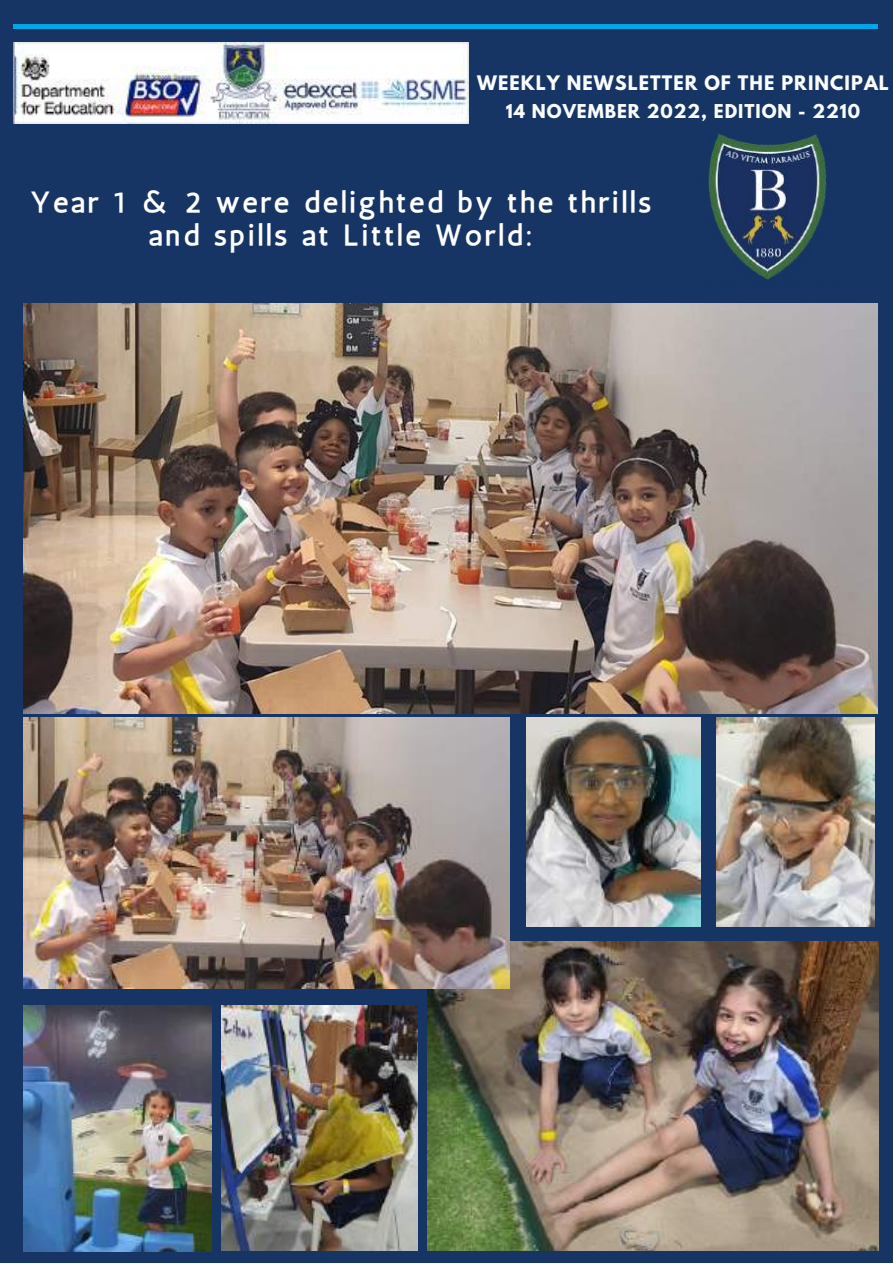
<style>
.page{position:relative;width:893px;height:1264px;background:#fff}
.page>*{position:absolute;margin:0;border:0;box-sizing:border-box;transform-origin:0 0}
.t1{font:28.2px/32.5px "CA Generated";letter-spacing:.125em;color:#fff;text-align:center}
.t2{font:700 17.7px "League Spartan";letter-spacing:.06em;color:#fbfcfd}
.t3{font:700 16.95px "League Spartan";letter-spacing:.06em;color:#fbfcfd}
</style>
<div class="page">
<div style="left:0;top:0;width:892px;height:1262px;background:#163564"></div>
<hr style="left:13px;top:25px;width:864px;height:3px;background:#00a6e7">
<img style="left:13px;top:43px;width:455px;height:81px">
<img style="left:708px;top:134px;width:119px;height:146px">
<img style="left:24px;top:303px;width:853px;height:410px">
<img style="left:427px;top:941px;width:451px;height:309px">
<img style="left:24px;top:717px;width:486px;height:271px">
<img style="left:24px;top:1005px;width:188px;height:246px">
<img style="left:527px;top:717px;width:173px;height:209px">
<img style="left:716px;top:717px;width:158px;height:209px">
<img style="left:222px;top:1005px;width:195px;height:245px">
<p class="t2" style="left:477px;top:74px;width:413px">WEEKLY NEWSLETTER OF THE PRINCIPAL</p>
<p class="t3" style="left:506px;top:103px;width:356px">14 NOVEMBER 2022, EDITION - 2210</p>
<p class="t1" style="left:31px;top:186px;width:621px">Year 1 &amp; 2 were delighted by the thrills and spills at Little World:</p>
</div>
